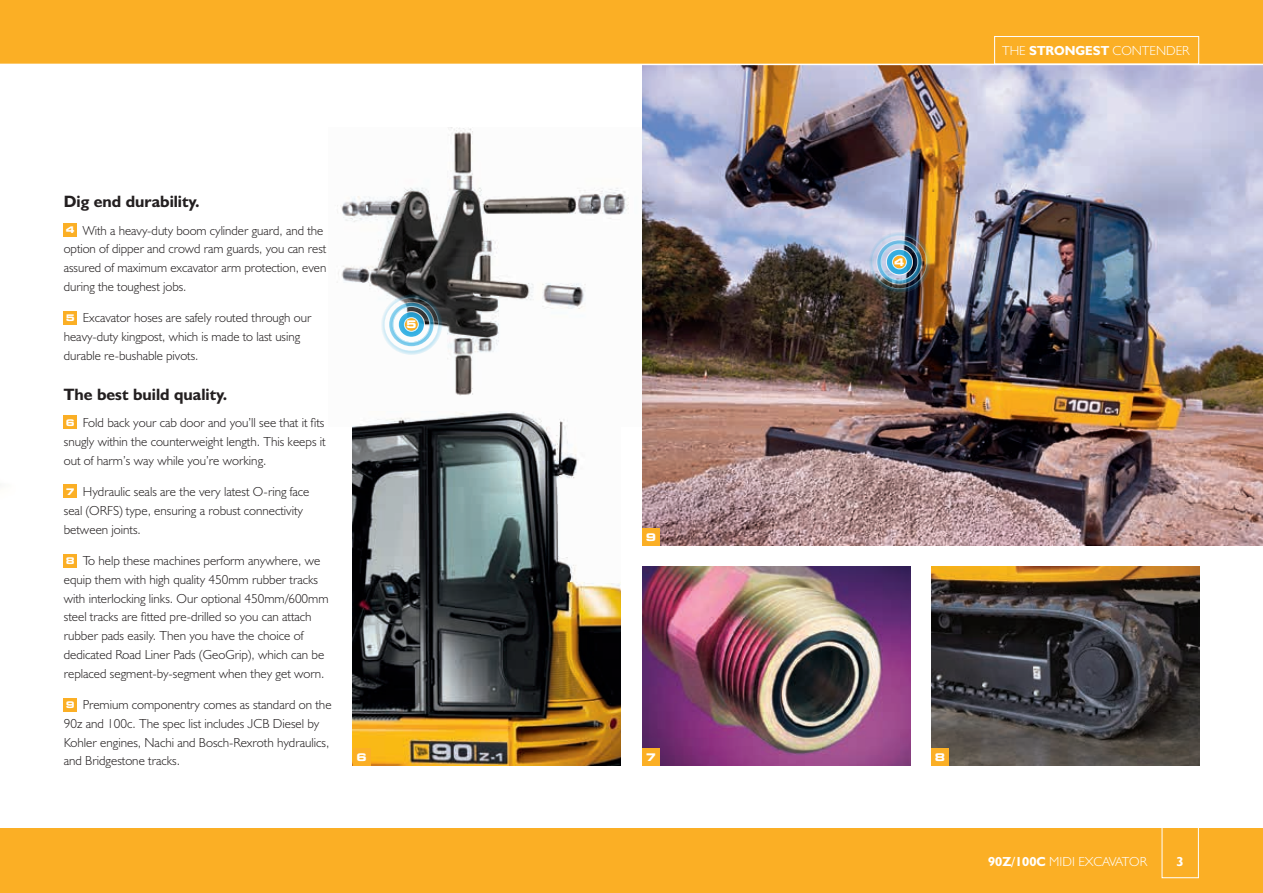
<style>
.page{position:relative;width:1263px;height:893px;background:#fff}
.page>*{position:absolute;margin:0;border:0;box-sizing:border-box;transform-origin:0 0}
.t1{font:16.5px "JCB Bold";color:#231f20}
.t2{font:13.2px/18.8px "JCB Light";color:#231f20}
.t3{font:13.2px "JCB Light";color:#fff}
.t4{font:13.2px "JCB Bold";color:#fff}
.t5{font:700 expanded 10.5px "Square 721 BT";color:#fff}
.s1{font-family:"JCB Bold"}
.s2{font-family:"Square 721 BT";font-weight:700;font-stretch:expanded;font-size:9.15px;color:#fff}
</style>
<div class="page">
<div style="left:0;top:828px;width:1263px;height:65px;background:#fbaf25"></div>
<img style="left:337px;top:128px;width:292px;height:268px">
<img style="left:642px;top:65px;width:621px;height:481px">
<img style="left:931px;top:567px;width:268px;height:198px">
<div style="left:0;top:0;width:1263px;height:64px;background:#fbaf25"></div>
<div style="left:64px;top:223px;width:13px;height:14px;background:#fbaf25"></div>
<div style="left:64px;top:311px;width:13px;height:13px;background:#fbaf25"></div>
<div style="left:64px;top:416px;width:13px;height:13px;background:#fbaf25"></div>
<div style="left:64px;top:485px;width:13px;height:13px;background:#fbaf25"></div>
<div style="left:64px;top:554px;width:13px;height:13px;background:#fbaf25"></div>
<div style="left:64px;top:698px;width:13px;height:13px;background:#fbaf25"></div>
<div style="left:1162px;top:819px;width:37px;height:59px;border:1px solid #fff"></div>
<img style="left:353px;top:411px;width:268px;height:354px">
<img style="left:642px;top:567px;width:268px;height:198px">
<div style="left:994px;top:36px;width:205px;height:28px;border:1px solid #fff"></div>
<div style="left:353px;top:748px;width:17px;height:17px;background:#fbaf25"></div>
<div style="left:642px;top:748px;width:17px;height:17px;background:#fbaf25"></div>
<div style="left:931px;top:748px;width:18px;height:17px;background:#fbaf25"></div>
<div style="left:642px;top:529px;width:17px;height:17px;background:#fbaf25"></div>
<svg style="left:379px;top:293px;width:65px;height:63px"></svg>
<img style="left:867px;top:230px;width:65px;height:64px">
<p class="t3" style="left:1002px;top:43px;width:189px">THE <span class="s1">STRONGEST</span> CONTENDER</p>
<p class="t1" style="left:64px;top:191px;width:137px">Dig end durability.</p>
<p class="t2" style="left:64px;top:220px;width:264px"><span class="s2">4</span> With a heavy-duty boom cylinder guard, and the option of dipper and crowd ram guards, you can rest assured of maximum excavator arm protection, even during the toughest jobs.</p>
<p class="t2" style="left:64px;top:308px;width:249px"><span class="s2">5</span> Excavator hoses are safely routed through our heavy-duty kingpost, which is made to last using durable re-bushable pivots.</p>
<p class="t1" style="left:64px;top:384px;width:165px">The best build quality.</p>
<p class="t2" style="left:64px;top:413px;width:263px;text-align:justify"><span class="s2">6</span> Fold back your cab door and you’ll see that it fits snugly within the counterweight length. This keeps it out of harm’s way while you’re working.</p>
<p class="t2" style="left:64px;top:482px;width:247px"><span class="s2">7</span> Hydraulic seals are the very latest O-ring face seal (ORFS) type, ensuring a robust connectivity between joints.</p>
<p class="t2" style="left:64px;top:551px;width:266px"><span class="s2">8</span> To help these machines perform anywhere, we equip them with high quality 450mm rubber tracks with interlocking links. Our optional 450mm/600mm steel tracks are fitted pre-drilled so you can attach rubber pads easily. Then you have the choice of dedicated Road Liner Pads (GeoGrip), which can be replaced segment-by-segment when they get worn.</p>
<p class="t2" style="left:64px;top:695px;width:269px"><span class="s2">9</span> Premium componentry comes as standard on the 90z and 100c. The spec list includes JCB Diesel by Kohler engines, Nachi and Bosch-Rexroth hydraulics, and Bridgestone tracks.</p>
<p class="t5" style="left:406px;top:318px;width:12px">5</p>
<p class="t5" style="left:646px;top:531px;width:12px">9</p>
<p class="t5" style="left:894px;top:256px;width:12px">4</p>
<p class="t5" style="left:356px;top:751px;width:12px">6</p>
<p class="t5" style="left:646px;top:751px;width:12px">7</p>
<p class="t5" style="left:935px;top:751px;width:12px">8</p>
<p class="t3" style="left:988px;top:853px;width:161px"><span class="s1">90Z/100C</span> MIDI EXCAVATOR</p>
<p class="t4" style="left:1176px;top:853px;width:9px">3</p>
</div>
